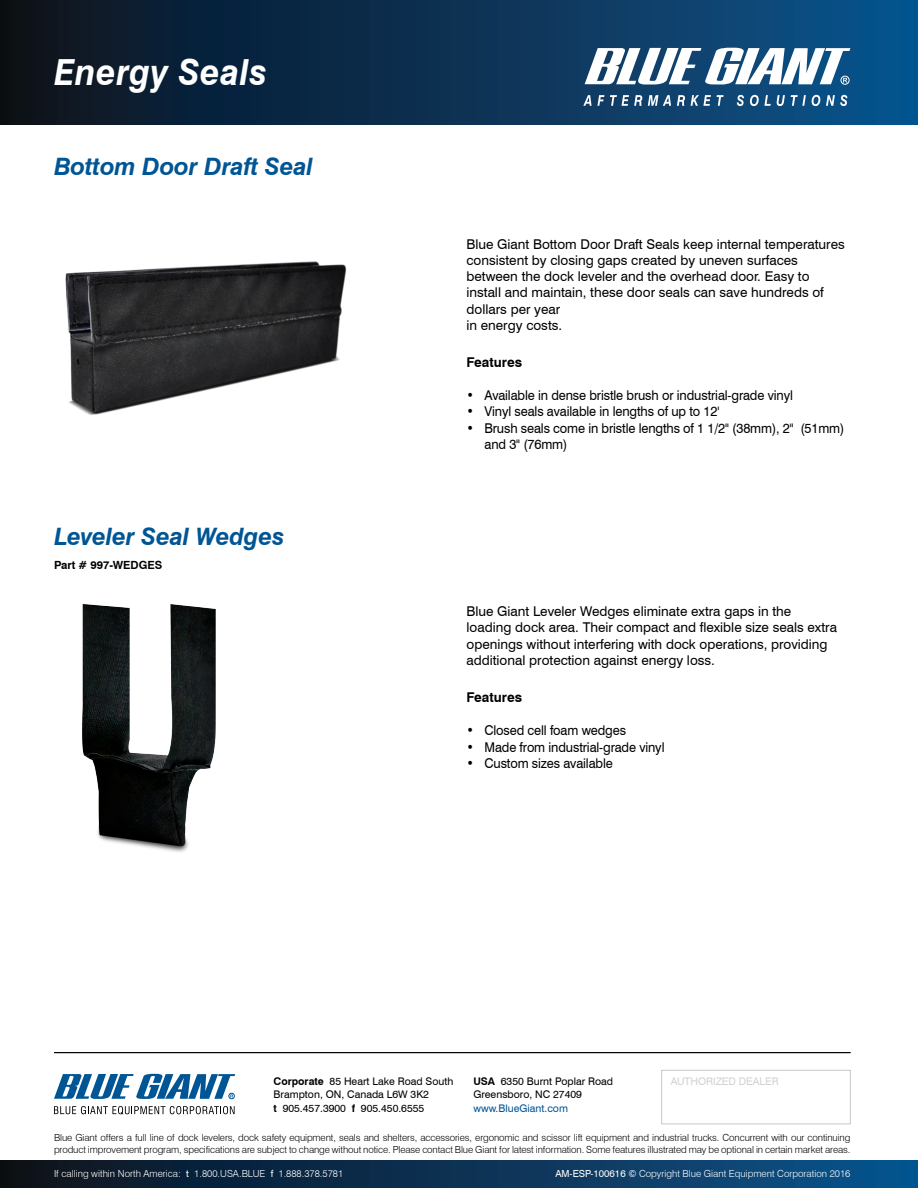
<style>
.page{position:relative;width:918px;height:1188px;background:#fff}
.page>*{position:absolute;margin:0;border:0;box-sizing:border-box;transform-origin:0 0}
.t1{font:italic 700 36px "Swiss 721 BT";letter-spacing:.01em;color:#fff;scale:.95 1}
.Headers{font:italic 700 24px "Swiss 721 BT";letter-spacing:-.01em;color:#005595}
.t2{font:13.5px/16.2px "Swiss 721 BT";color:#000}
.t3{font:13.5px/16.5px "Swiss 721 BT";color:#000;scale:.95 1}
.Body1{font:700 13.5px "Swiss 721 BT";color:#000}
.t4{font:700 11.25px "Swiss 721 BT";color:#000}
.t5{font:10.5px "Swiss 721 BT";color:#000}
.t6{font:10.5px "Swiss 721 BT";color:#005595}
.Body_Bullets{font:10.5px "Swiss 721 BT";letter-spacing:-.005em;color:#d1d2d4}
.Terms{font:300 9.75px/12px "Swiss 721 BT";letter-spacing:-.01em;color:#000}
.t7{font:300 9.75px "Swiss 721 BT";color:#fff}
.s1{font-weight:700}
.s2{font-weight:400}
</style>
<div class="page">
<div style="left:0;top:0;width:918px;height:1188px;background:linear-gradient(to right,#0c111c,#0b548d)"></div>
<div style="left:0;top:126px;width:918px;height:1034px;background:#fff"></div>
<svg style="left:583px;top:95px;width:21px;height:11px"></svg>
<svg style="left:610px;top:95px;width:32px;height:11px"></svg>
<svg style="left:648px;top:95px;width:23px;height:11px"></svg>
<svg style="left:677px;top:95px;width:8px;height:11px"></svg>
<svg style="left:691px;top:95px;width:20px;height:11px"></svg>
<svg style="left:717px;top:95px;width:7px;height:11px"></svg>
<svg style="left:737px;top:95px;width:7px;height:11px"></svg>
<svg style="left:750px;top:95px;width:21px;height:11px"></svg>
<svg style="left:777px;top:95px;width:8px;height:11px"></svg>
<svg style="left:791px;top:95px;width:15px;height:11px"></svg>
<svg style="left:812px;top:95px;width:8px;height:11px"></svg>
<svg style="left:826px;top:95px;width:21px;height:11px"></svg>
<svg style="left:585px;top:48px;width:265px;height:37px"></svg>
<svg style="left:54px;top:1074px;width:181px;height:25px"></svg>
<svg style="left:54px;top:1106px;width:181px;height:9px"></svg>
<hr style="left:54px;top:1052px;width:796px;height:1px;background:#000">
<img style="left:65px;top:261px;width:282px;height:154px">
<img style="left:82px;top:604px;width:134px;height:248px">
<div style="left:662px;top:1070px;width:188px;height:54px;border:1px solid #c6c7c9"></div>
<p class="t1" style="left:54px;top:51px;width:226px">Energy Seals</p>
<p class="Headers" style="left:54px;top:152px;width:261px">Bottom Door Draft Seal</p>
<p class="Headers" style="left:54px;top:522px;width:232px">Leveler Seal Wedges</p>
<p class="t4" style="left:54px;top:558px;width:110px">Part # 997-WEDGES</p>
<p class="t2" style="left:466px;top:236px;width:380px">Blue Giant Bottom Door Draft Seals keep internal temperatures consistent by closing gaps created by uneven surfaces between the dock leveler and the overhead door. Easy to install and maintain, these door seals can save hundreds of dollars per year</p>
<p class="t2" style="left:466px;top:317px;width:97px">in energy costs.</p>
<p class="Body1" style="left:466px;top:354px;width:57px">Features</p>
<p class="t3" style="left:466px;top:386px;width:345px">• Available in dense bristle brush or industrial-grade vinyl</p>
<p class="t3" style="left:466px;top:403px;width:268px">• Vinyl seals available in lengths of up to 12'</p>
<p class="t3" style="left:484px;top:419px;width:380px;text-indent:-18px">• Brush seals come in bristle lengths of 1 1/2" (38mm), 2" (51mm) and 3" (76mm)</p>
<p class="t2" style="left:466px;top:603px;width:372px">Blue Giant Leveler Wedges eliminate extra gaps in the loading dock area. Their compact and flexible size seals extra openings without interfering with dock operations, providing additional protection against energy loss.</p>
<p class="Body1" style="left:466px;top:689px;width:57px">Features</p>
<p class="t3" style="left:466px;top:722px;width:169px">• Closed cell foam wedges</p>
<p class="t3" style="left:466px;top:738px;width:210px">• Made from industrial-grade vinyl</p>
<p class="t3" style="left:466px;top:755px;width:155px">• Custom sizes available</p>
<p class="t5" style="left:274px;top:1075px;width:181px"><span class="s1">Corporate</span> 85 Heart Lake Road South</p>
<p class="t5" style="left:274px;top:1088px;width:157px">Brampton, ON, Canada L6W 3K2</p>
<p class="t5" style="left:274px;top:1102px;width:152px"><span class="s1">t</span> 905.457.3900 <span class="s1">f</span> 905.450.6555</p>
<p class="t5" style="left:473px;top:1075px;width:141px"><span class="s1">USA</span> 6350 Burnt Poplar Road</p>
<p class="t5" style="left:473px;top:1088px;width:110px">Greensboro, NC 27409</p>
<p class="t6" style="left:473px;top:1102px;width:96px">www.BlueGiant.com</p>
<p class="Body_Bullets" style="left:671px;top:1075px;width:109px">AUTHORIZED DEALER</p>
<p class="Terms" style="left:54px;top:1131px;width:798px">Blue Giant offers a full line of dock levelers, dock safety equipment, seals and shelters, accessories, ergonomic and scissor lift equipment and industrial trucks. Concurrent with our continuing product improvement program, specifications are subject to change without notice. Please contact Blue Giant for latest information. Some features illustrated may be optional in certain market areas.</p>
<p class="t7" style="left:54px;top:1168px;width:291px">If calling within North America: <span class="s2">t</span> 1.800.USA.BLUE <span class="s2">f</span> 1.888.378.5781</p>
<p class="t7" style="left:555px;top:1168px;width:297px"><span class="s2">AM-ESP-100616 ©</span> Copyright Blue Giant Equipment Corporation 2016</p>
</div>
